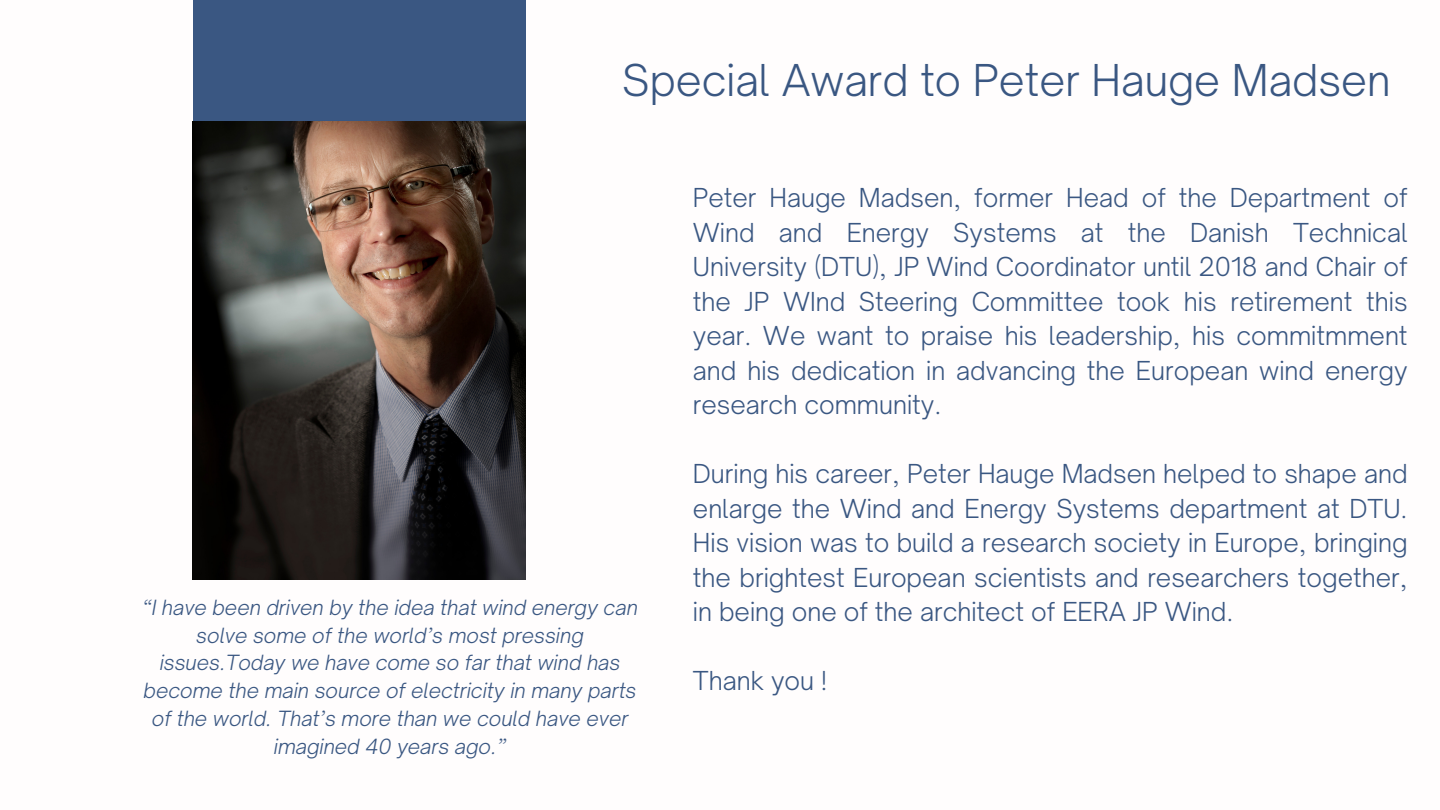
<style>
.page{position:relative;width:1440px;height:810px;background:#fff}
.page>*{position:absolute;margin:0;border:0;box-sizing:border-box;transform-origin:0 0}
.t1{font:300 42px "Open Sauce One";color:#3a5782}
.t2{font:300 25px/34.5px "Open Sauce One";color:#3a5782;text-align:justify}
.t3{font:italic 300 20px/27.8px "Open Sauce One";color:#3a5782;text-align:center}
</style>
<div class="page">
<div style="left:193px;top:0;width:333px;height:122px;background:#3a5782"></div>
<img style="left:193px;top:122px;width:333px;height:457px">
<p class="t1" style="left:622px;top:54px;width:770px">Special Award to Peter Hauge Madsen</p>
<p class="t3" style="left:142px;top:593px;width:497px">“I have been driven by the idea that wind energy can solve some of the world’s most pressing issues.Today we have come so far that wind has become the main source of electricity in many parts of the world. That’s more than we could have ever imagined 40 years ago.”</p>
<p class="t2" style="left:693px;top:180px;width:716px">Peter Hauge Madsen, former Head of the Department of Wind and Energy Systems at the Danish Technical University (DTU), JP Wind Coordinator until 2018 and Chair of the JP WInd Steering Committee took his retirement this year. We want to praise his leadership, his commitmment and his dedication in advancing the European wind energy research community.</p>
<p class="t2" style="left:693px;top:456px;width:716px">During his career, Peter Hauge Madsen helped to shape and enlarge the Wind and Energy Systems department at DTU.<br>His vision was to build a research society in Europe, bringing the brightest European scientists and researchers together, in being one of the architect of EERA JP Wind.</p>
<p class="t2" style="left:693px;top:663px;width:136px">Thank you !</p>
</div>
